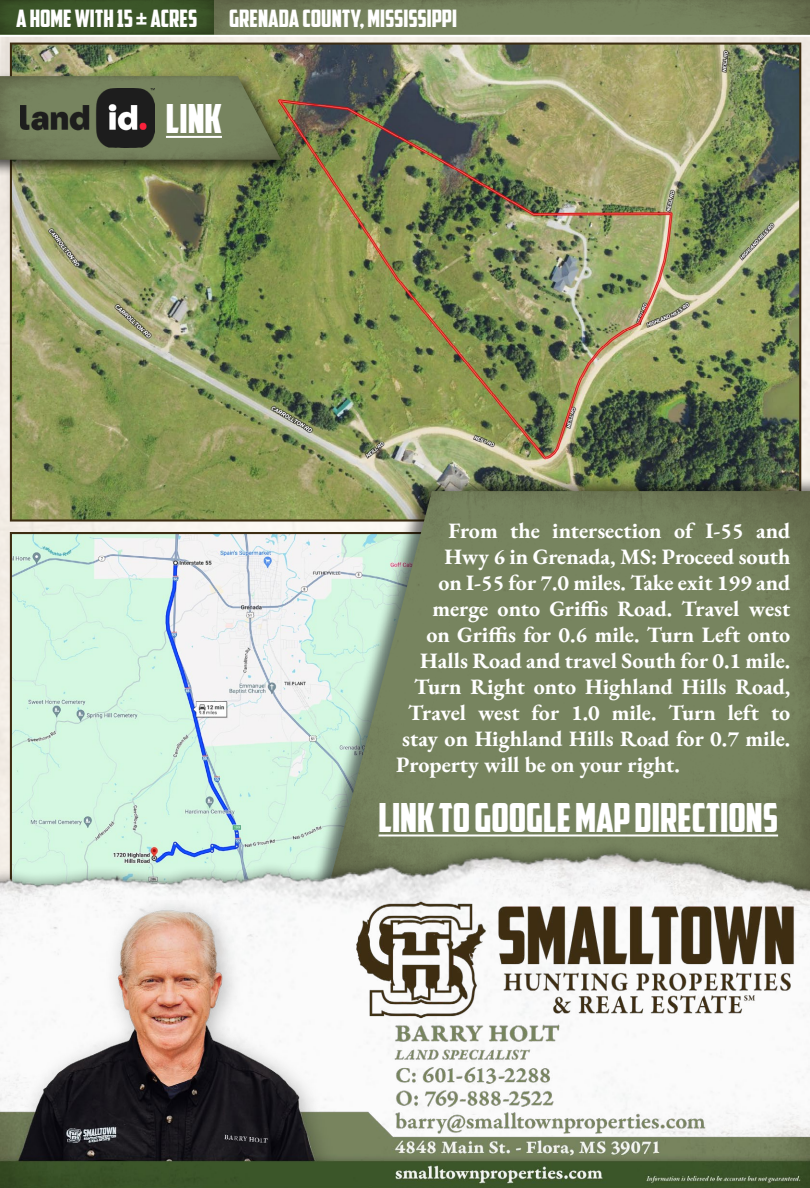
<style>
.page{position:relative;width:810px;height:1188px;background:#fff}
.page>*{position:absolute;margin:0;border:0;box-sizing:border-box;transform-origin:0 0}
.t1{font:40px "American Captain";color:#fff}
.t2{font:24px "American Captain";color:#fff}
.t3{font:22px "EB Garamond";color:#fff}
</style>
<div class="page">
<img style="left:0;top:37px;width:810px;height:766px">
<img style="left:213px;top:0;width:597px;height:35px">
<div style="left:0;top:0;width:213px;height:35px;background:#3c5629"></div>
<img style="left:13px;top:46px;width:785px;height:473px">
<img style="left:13px;top:535px;width:287px;height:268px">
<div style="left:0;top:72px;width:297px;height:105px;background:#000;opacity:.66"></div>
<img style="left:0;top:76px;width:281px;height:84px">
<div style="left:300px;top:476px;width:510px;height:458px;background:#000;opacity:.53"></div>
<img style="left:330px;top:491px;width:480px;height:312px">
<hr style="left:166px;top:136px;width:56px;height:2px;background:#fff">
<img style="left:20px;top:89px;width:135px;height:58px">
<img style="left:0;top:803px;width:810px;height:97px">
<img style="left:0;top:900px;width:810px;height:288px">
<p class="t2" style="left:16px;top:4px;width:183px">A HOME WITH 15 ± ACRES</p>
<p class="t2" style="left:229px;top:4px;width:230px">GRENADA COUNTY, MISSISSIPPI</p>
<h1 class="t1" style="left:166px;top:94px;width:57px">LINK</h1>
<p class="t3" style="left:448px;top:517px;width:344px">From the intersection of I-55 and</p>
<p class="t3" style="left:444px;top:543px;width:348px">Hwy 6 in Grenada, MS: Proceed south</p>
<p class="t3" style="left:438px;top:569px;width:353px">on I-55 for 7.0 miles. Take exit 199 and</p>
<p class="t3" style="left:432px;top:595px;width:360px">merge onto Griffis Road. Travel west</p>
<p class="t3" style="left:426px;top:621px;width:366px">on Griffis for 0.6 mile. Turn Left onto</p>
<p class="t3" style="left:420px;top:647px;width:372px">Halls Road and travel South for 0.1 mile.</p>
<p class="t3" style="left:414px;top:673px;width:377px">Turn Right onto Highland Hills Road,</p>
<p class="t3" style="left:408px;top:699px;width:384px">Travel west for 1.0 mile. Turn left to</p>
<p class="t3" style="left:402px;top:725px;width:390px">stay on Highland Hills Road for 0.7 mile.</p>
<p class="t3" style="left:396px;top:751px;width:285px">Property will be on your right.</p>
<h1 class="t1" style="left:379px;top:793px;width:401px">LINK TO GOOGLE MAP DIRECTIONS</h1>
</div>
